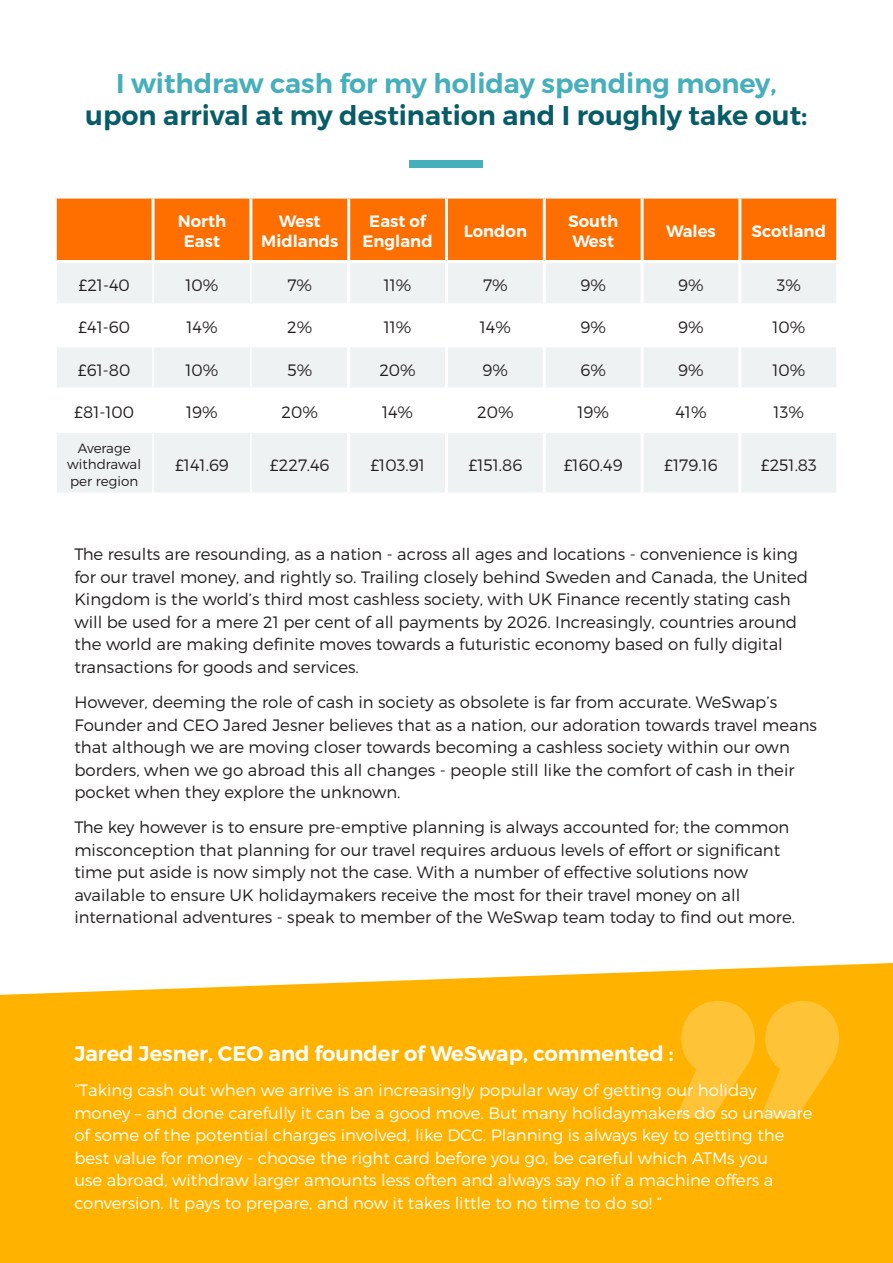
<style>
.page{position:relative;width:893px;height:1263px;background:#fff}
.page>*{position:absolute;margin:0;border:0;box-sizing:border-box;transform-origin:0 0}
.t1{font:600 27px "Montserrat";color:#075c67}
.t2{font:600 27px "Montserrat";color:#46afbc}
.t3{font:600 21px "Montserrat";color:#fff}
.t4{font:300 16.5px/22.5px "Montserrat";color:#231f20}
.t5{font:300 16.5px/22.5px "Montserrat";color:#fff}
.t6{font:600 16.5px/19.8px "Montserrat";color:#fff;text-align:center}
.t7{font:300 13.5px/16.2px "Montserrat";color:#231f20;text-align:center}
</style>
<div class="page">
<div style="left:410px;top:160px;width:73px;height:7px;background:#46afbc"></div>
<div style="left:57px;top:199px;width:779px;height:61px;background:#ff6f00"></div>
<div style="left:57px;top:263px;width:779px;height:229px;background:#eff2f3"></div>
<svg style="left:57px;top:305px;width:779px;height:125px"></svg>
<hr style="left:152px;top:199px;width:3px;height:61px;background:#fff">
<hr style="left:249px;top:199px;width:3px;height:61px;background:#fff">
<hr style="left:347px;top:199px;width:3px;height:61px;background:#fff">
<hr style="left:445px;top:199px;width:3px;height:61px;background:#fff">
<hr style="left:543px;top:199px;width:3px;height:61px;background:#fff">
<hr style="left:641px;top:199px;width:3px;height:61px;background:#fff">
<hr style="left:738px;top:199px;width:3px;height:61px;background:#fff">
<hr style="left:152px;top:263px;width:2px;height:40px;background:#fff">
<hr style="left:250px;top:263px;width:2px;height:40px;background:#fff">
<hr style="left:57px;top:303px;width:96px;height:2px;background:#fff">
<hr style="left:153px;top:303px;width:98px;height:2px;background:#fff">
<hr style="left:152px;top:305px;width:2px;height:41px;background:#fff">
<hr style="left:251px;top:303px;width:96px;height:2px;background:#fff">
<hr style="left:250px;top:305px;width:2px;height:41px;background:#fff">
<hr style="left:350px;top:303px;width:95px;height:2px;background:#fff">
<hr style="left:448px;top:303px;width:95px;height:2px;background:#fff">
<hr style="left:546px;top:303px;width:95px;height:2px;background:#fff">
<hr style="left:644px;top:303px;width:94px;height:2px;background:#fff">
<hr style="left:741px;top:303px;width:95px;height:2px;background:#fff">
<hr style="left:57px;top:346px;width:96px;height:1px;background:#fff">
<hr style="left:153px;top:346px;width:98px;height:1px;background:#fff">
<hr style="left:152px;top:347px;width:2px;height:41px;background:#fff">
<hr style="left:251px;top:346px;width:96px;height:1px;background:#fff">
<hr style="left:250px;top:347px;width:2px;height:41px;background:#fff">
<hr style="left:350px;top:346px;width:95px;height:1px;background:#fff">
<hr style="left:448px;top:346px;width:95px;height:1px;background:#fff">
<hr style="left:546px;top:346px;width:95px;height:1px;background:#fff">
<hr style="left:644px;top:346px;width:94px;height:1px;background:#fff">
<hr style="left:741px;top:346px;width:95px;height:1px;background:#fff">
<hr style="left:152px;top:391px;width:2px;height:39px;background:#fff">
<hr style="left:250px;top:391px;width:2px;height:39px;background:#fff">
<hr style="left:152px;top:433px;width:2px;height:60px;background:#fff">
<hr style="left:250px;top:433px;width:2px;height:60px;background:#fff">
<hr style="left:347px;top:263px;width:3px;height:41px;background:#fff">
<hr style="left:445px;top:263px;width:3px;height:41px;background:#fff">
<hr style="left:543px;top:263px;width:3px;height:41px;background:#fff">
<hr style="left:641px;top:263px;width:3px;height:41px;background:#fff">
<hr style="left:738px;top:263px;width:3px;height:41px;background:#fff">
<hr style="left:347px;top:304px;width:3px;height:43px;background:#fff">
<hr style="left:445px;top:304px;width:3px;height:43px;background:#fff">
<hr style="left:543px;top:304px;width:3px;height:43px;background:#fff">
<hr style="left:641px;top:304px;width:3px;height:43px;background:#fff">
<hr style="left:738px;top:304px;width:3px;height:43px;background:#fff">
<hr style="left:347px;top:347px;width:3px;height:41px;background:#fff">
<hr style="left:445px;top:347px;width:3px;height:41px;background:#fff">
<hr style="left:543px;top:347px;width:3px;height:41px;background:#fff">
<hr style="left:641px;top:347px;width:3px;height:41px;background:#fff">
<hr style="left:738px;top:347px;width:3px;height:41px;background:#fff">
<hr style="left:54px;top:388px;width:99px;height:3px;background:#fff">
<hr style="left:153px;top:388px;width:98px;height:3px;background:#fff">
<hr style="left:251px;top:388px;width:98px;height:3px;background:#fff">
<hr style="left:349px;top:388px;width:97px;height:3px;background:#fff">
<hr style="left:347px;top:391px;width:3px;height:39px;background:#fff">
<hr style="left:446px;top:388px;width:98px;height:3px;background:#fff">
<hr style="left:445px;top:391px;width:3px;height:39px;background:#fff">
<hr style="left:544px;top:388px;width:98px;height:3px;background:#fff">
<hr style="left:543px;top:391px;width:3px;height:39px;background:#fff">
<hr style="left:642px;top:388px;width:98px;height:3px;background:#fff">
<hr style="left:641px;top:391px;width:3px;height:39px;background:#fff">
<hr style="left:740px;top:388px;width:99px;height:3px;background:#fff">
<hr style="left:738px;top:391px;width:3px;height:39px;background:#fff">
<hr style="left:54px;top:430px;width:99px;height:3px;background:#fff">
<hr style="left:153px;top:430px;width:98px;height:3px;background:#fff">
<hr style="left:251px;top:430px;width:98px;height:3px;background:#fff">
<hr style="left:349px;top:430px;width:97px;height:3px;background:#fff">
<hr style="left:347px;top:433px;width:3px;height:60px;background:#fff">
<hr style="left:446px;top:430px;width:98px;height:3px;background:#fff">
<hr style="left:445px;top:433px;width:3px;height:60px;background:#fff">
<hr style="left:544px;top:430px;width:98px;height:3px;background:#fff">
<hr style="left:543px;top:433px;width:3px;height:60px;background:#fff">
<hr style="left:642px;top:430px;width:98px;height:3px;background:#fff">
<hr style="left:641px;top:433px;width:3px;height:60px;background:#fff">
<hr style="left:740px;top:430px;width:99px;height:3px;background:#fff">
<hr style="left:738px;top:433px;width:3px;height:60px;background:#fff">
<div style="left:0;top:963px;width:893px;height:300px;background:#ffb300"></div>
<svg style="left:676px;top:1001px;width:163px;height:117px;background:#ffbd24"></svg>
<p class="t2" style="left:116px;top:66px;width:662px">I withdraw cash for my holiday spending money,</p>
<p class="t1" style="left:85px;top:99px;width:724px">upon arrival at my destination and I roughly take out:</p>
<p class="t6" style="left:178px;top:212px;width:50px">North<br>East</p>
<p class="t6" style="left:261px;top:212px;width:78px">West<br>Midlands</p>
<p class="t6" style="left:363px;top:212px;width:72px">East of<br>England</p>
<p class="t6" style="left:464px;top:222px;width:65px">London</p>
<p class="t6" style="left:568px;top:212px;width:52px;text-align:left">South<br>West</p>
<p class="t6" style="left:666px;top:222px;width:51px">Wales</p>
<p class="t6" style="left:752px;top:222px;width:76px">Scotland</p>
<p class="t4" style="left:78px;top:273px;width:53px">£21-40</p>
<p class="t4" style="left:185px;top:273px;width:34px">10%</p>
<p class="t4" style="left:287px;top:273px;width:26px">7%</p>
<p class="t4" style="left:384px;top:273px;width:29px">11%</p>
<p class="t4" style="left:483px;top:273px;width:26px">7%</p>
<p class="t4" style="left:580px;top:273px;width:27px">9%</p>
<p class="t4" style="left:678px;top:273px;width:27px">9%</p>
<p class="t4" style="left:777px;top:273px;width:26px">3%</p>
<p class="t4" style="left:78px;top:316px;width:53px">£41-60</p>
<p class="t4" style="left:186px;top:316px;width:33px">14%</p>
<p class="t4" style="left:287px;top:316px;width:27px">2%</p>
<p class="t4" style="left:384px;top:316px;width:29px">11%</p>
<p class="t4" style="left:480px;top:316px;width:33px">14%</p>
<p class="t4" style="left:580px;top:316px;width:27px">9%</p>
<p class="t4" style="left:678px;top:316px;width:27px">9%</p>
<p class="t4" style="left:772px;top:316px;width:34px">10%</p>
<p class="t4" style="left:78px;top:358px;width:54px">£61-80</p>
<p class="t4" style="left:185px;top:358px;width:34px">10%</p>
<p class="t4" style="left:287px;top:358px;width:26px">5%</p>
<p class="t4" style="left:379px;top:358px;width:38px">20%</p>
<p class="t4" style="left:483px;top:358px;width:27px">9%</p>
<p class="t4" style="left:580px;top:358px;width:27px">6%</p>
<p class="t4" style="left:678px;top:358px;width:27px">9%</p>
<p class="t4" style="left:772px;top:358px;width:34px">10%</p>
<p class="t4" style="left:74px;top:401px;width:61px">£81-100</p>
<p class="t4" style="left:186px;top:401px;width:33px">19%</p>
<p class="t4" style="left:282px;top:401px;width:38px">20%</p>
<p class="t4" style="left:382px;top:401px;width:33px">14%</p>
<p class="t4" style="left:477px;top:401px;width:38px">20%</p>
<p class="t4" style="left:577px;top:401px;width:33px">19%</p>
<p class="t4" style="left:675px;top:401px;width:33px">41%</p>
<p class="t4" style="left:774px;top:401px;width:32px">13%</p>
<p class="t7" style="left:67px;top:440px;width:75px">Average withdrawal per region</p>
<p class="t4" style="left:175px;top:453px;width:55px">£141.69</p>
<p class="t4" style="left:270px;top:453px;width:61px">£227.46</p>
<p class="t4" style="left:370px;top:453px;width:56px">£103.91</p>
<p class="t4" style="left:468px;top:453px;width:55px">£151.86</p>
<p class="t4" style="left:564px;top:453px;width:61px">£160.49</p>
<p class="t4" style="left:664px;top:453px;width:55px">£179.16</p>
<p class="t4" style="left:761px;top:453px;width:58px">£251.83</p>
<p class="t4" style="left:74px;top:543px;width:735px">The results are resounding, as a nation - across all ages and locations - convenience is king for our travel money, and rightly so. Trailing closely behind Sweden and Canada, the United Kingdom is the world’s third most cashless society, with UK Finance recently stating cash will be used for a mere 21 per cent of all payments by 2026. Increasingly, countries around the world are making definite moves towards a futuristic economy based on fully digital transactions for goods and services.</p>
<p class="t4" style="left:74px;top:691px;width:744px">However, deeming the role of cash in society as obsolete is far from accurate. WeSwap’s Founder and CEO Jared Jesner believes that as a nation, our adoration towards travel means that although we are moving closer towards becoming a cashless society within our own borders, when we go abroad this all changes - people still like the comfort of cash in their pocket when they explore the unknown.</p>
<p class="t4" style="left:74px;top:816px;width:722px">The key however is to ensure pre-emptive planning is always accounted for; the common misconception that planning for our travel requires arduous levels of effort or significant time put aside is now simply not the case. With a number of effective solutions now available to ensure UK holidaymakers receive the most for their travel money on all international adventures - speak to member of the WeSwap team today to find out more.</p>
<p class="t3" style="left:74px;top:1041px;width:601px">Jared Jesner, CEO and founder of WeSwap, commented :</p>
<p class="t5" style="left:74px;top:1079px;width:740px">“Taking cash out when we arrive is an increasingly popular way of getting our holiday money – and done carefully it can be a good move. But many holidaymakers do so unaware of some of the potential charges involved, like DCC. Planning is always key to getting the best value for money - choose the right card before you go, be careful which ATMs you<br>use abroad, withdraw larger amounts less often and always say no if a machine offers a conversion. It pays to prepare, and now it takes little to no time to do so! “</p>
</div>
